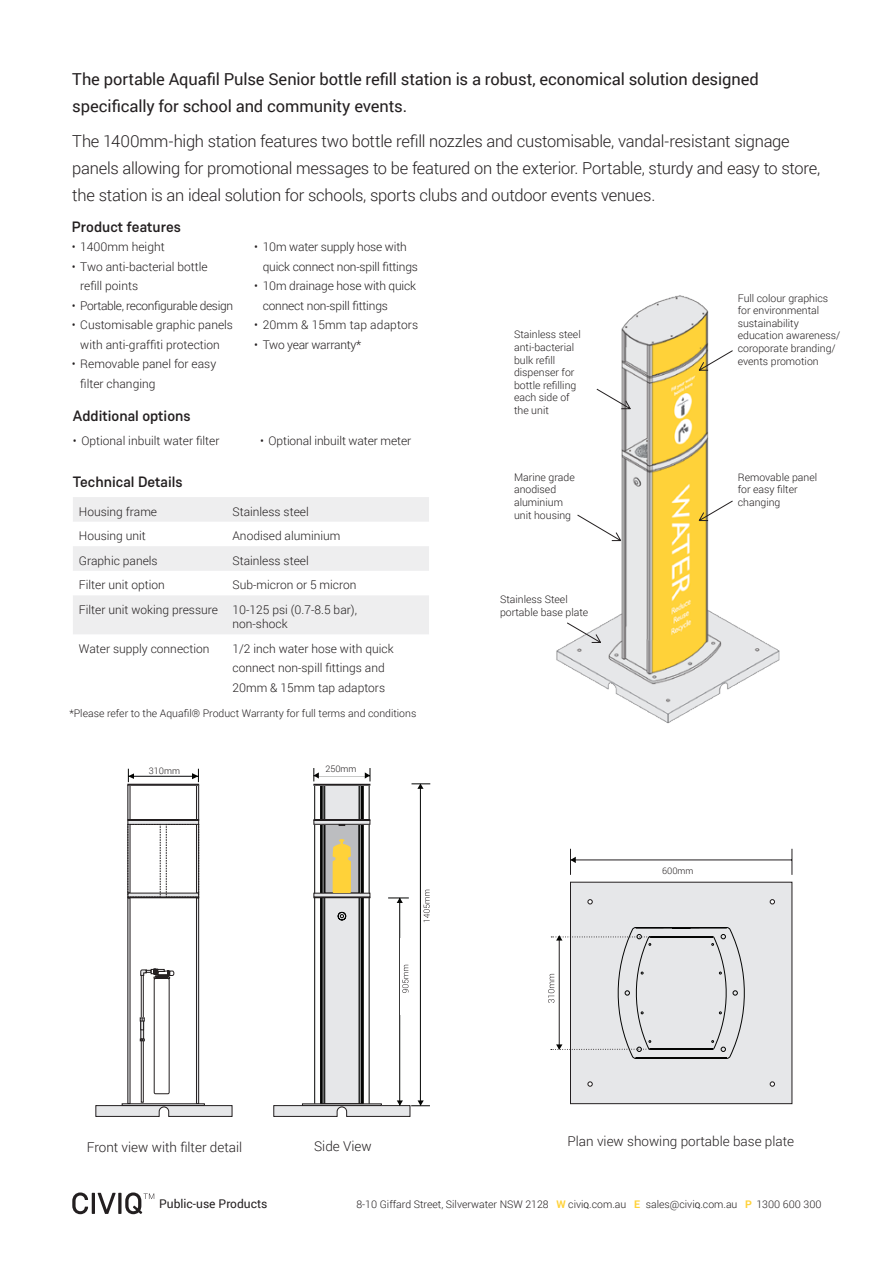
<style>
.page{position:relative;width:893px;height:1263px;background:#fff}
.page>*{position:absolute;margin:0;border:0;box-sizing:border-box;transform-origin:0 0}
.t1{font:300 16.5px/27px "Roboto";letter-spacing:-.015em;color:#231f20}
.t2{font:16.5px/27px "Roboto";letter-spacing:-.005em;color:#231f20}
.t3{font:500 15px "Weissenhof Grotesk";color:#231f20}
.t4{font:300 13.5px "Roboto";color:#231f20}
.t5{font:300 12px/19.5px "Roboto";color:#231f20}
.t6{font:300 12px "Roboto";letter-spacing:-.03em;color:#231f20}
.t7{font:12px "Roboto";color:#231f20}
.t8{font:300 12px "Roboto";letter-spacing:-.02em;color:#231f20}
.t9{font:300 10.5px/12.6px "Roboto";color:#231f20}
.t10{font:300 9px "Roboto";color:#231f20}
.s1{font-weight:700;color:#ffd239}
.s2{font-weight:400;font-size:7.8px}
</style>
<div class="page">
<img style="left:556px;top:295px;width:224px;height:429px">
<svg style="left:72px;top:1192px;width:82px;height:22px"></svg>
<svg style="left:73px;top:497px;width:356px;height:74px"></svg>
<div style="left:73px;top:595px;width:356px;height:39px;background:#eeeeef"></div>
<svg style="left:596px;top:389px;width:35px;height:20px"></svg>
<svg style="left:567px;top:622px;width:34px;height:21px"></svg>
<svg style="left:698px;top:500px;width:35px;height:21px"></svg>
<svg style="left:698px;top:350px;width:35px;height:21px"></svg>
<svg style="left:577px;top:514px;width:44px;height:27px"></svg>
<div style="left:570px;top:882px;width:222px;height:222px;background:#e6e7e9"></div>
<svg style="left:770px;top:1082px;width:5px;height:4px"></svg>
<svg style="left:588px;top:1082px;width:4px;height:4px"></svg>
<svg style="left:588px;top:899px;width:4px;height:5px"></svg>
<svg style="left:770px;top:899px;width:5px;height:5px"></svg>
<hr style="left:570px;top:860px;width:222px;height:1px;background:#231f20">
<svg style="left:792px;top:849px;width:1px;height:26px"></svg>
<svg style="left:570px;top:849px;width:6px;height:26px"></svg>
<svg style="left:548px;top:927px;width:201px;height:132px;background:#dddedf"></svg>
<svg style="left:192px;top:769px;width:7px;height:13px"></svg>
<svg style="left:128px;top:769px;width:7px;height:13px"></svg>
<div style="left:196px;top:898px;width:3px;height:206px;border:1px solid #231f20"></div>
<div style="left:196px;top:785px;width:3px;height:35px;border:1px solid #231f20"></div>
<div style="left:128px;top:784px;width:71px;height:1px;border:1px solid #231f20"></div>
<hr style="left:128px;top:820px;width:71px;height:1px;background:#e6e7e9">
<div style="left:128px;top:819px;width:71px;height:1px;border:1px solid #231f20"></div>
<div style="left:321px;top:785px;width:42px;height:319px;background:#e6e7e9"></div>
<div style="left:325px;top:824px;width:34px;height:69px;background:#bcbdc0"></div>
<div style="left:325px;top:824px;width:34px;height:69px;border:1px solid #231f20"></div>
<svg style="left:337px;top:911px;width:9px;height:10px"></svg>
<hr style="left:321px;top:785px;width:1px;height:319px;background:#040504">
<hr style="left:320px;top:785px;width:1px;height:319px;background:#040504">
<hr style="left:322px;top:785px;width:1px;height:319px;background:#040504">
<hr style="left:324px;top:785px;width:1px;height:319px;background:#040504">
<hr style="left:314px;top:785px;width:1px;height:319px;background:#040504">
<hr style="left:359px;top:785px;width:1px;height:319px;background:#040504">
<hr style="left:362px;top:785px;width:1px;height:319px;background:#040504">
<hr style="left:363px;top:785px;width:1px;height:319px;background:#040504">
<hr style="left:361px;top:785px;width:1px;height:319px;background:#040504">
<hr style="left:360px;top:785px;width:1px;height:319px;background:#040504">
<hr style="left:369px;top:785px;width:1px;height:319px;background:#040504">
<div style="left:313px;top:897px;width:57px;height:1px;border:1px solid #231f20"></div>
<hr style="left:314px;top:820px;width:56px;height:4px;background:#e6e7e9">
<div style="left:313px;top:820px;width:57px;height:5px;border:1px solid #231f20"></div>
<hr style="left:314px;top:820px;width:56px;height:1px;background:#e6e7e9">
<div style="left:313px;top:819px;width:57px;height:1px;border:1px solid #231f20"></div>
<div style="left:313px;top:784px;width:57px;height:1px;border:1px solid #231f20"></div>
<svg style="left:339px;top:824px;width:6px;height:2px"></svg>
<svg style="left:333px;top:839px;width:18px;height:54px"></svg>
<hr style="left:399px;top:898px;width:1px;height:207px;background:#040504">
<hr style="left:420px;top:784px;width:1px;height:321px;background:#040504">
<hr style="left:314px;top:775px;width:56px;height:1px;background:#040504">
<svg style="left:96px;top:968px;width:136px;height:149px"></svg>
<svg style="left:128px;top:824px;width:71px;height:74px"></svg>
<svg style="left:402px;top:964px;width:6px;height:29px"></svg>
<svg style="left:423px;top:890px;width:7px;height:33px"></svg>
<svg style="left:365px;top:768px;width:6px;height:13px"></svg>
<svg style="left:388px;top:898px;width:21px;height:5px"></svg>
<svg style="left:314px;top:768px;width:5px;height:13px"></svg>
<hr style="left:131px;top:776px;width:62px;height:1px;background:#040507">
<svg style="left:411px;top:783px;width:19px;height:6px"></svg>
<svg style="left:273px;top:1100px;width:157px;height:17px"></svg>
<p class="t2" style="left:72px;top:65px;width:688px">The portable Aquafil Pulse Senior bottle refill station is a robust, economical solution designed specifically for school and community events.</p>
<p class="t1" style="left:72px;top:128px;width:749px">The 1400mm-high station features two bottle refill nozzles and customisable, vandal-resistant signage panels allowing for promotional messages to be featured on the exterior. Portable, sturdy and easy to store, the station is an ideal solution for schools, sports clubs and outdoor events venues.</p>
<p class="t3" style="left:72px;top:217px;width:111px">Product features</p>
<p class="t5" style="left:72px;top:237px;width:94px">• 1400mm height</p>
<p class="t5" style="left:80px;top:256px;width:129px;text-indent:-9px">• Two anti-bacterial bottle refill points</p>
<p class="t6" style="left:72px;top:297px;width:163px">• Portable, reconfigurable design</p>
<p class="t5" style="left:72px;top:315px;width:163px;text-align:center">• Customisable graphic panels with anti-graffiti protection</p>
<p class="t5" style="left:80px;top:354px;width:137px;text-indent:-9px">• Removable panel for easy filter changing</p>
<p class="t5" style="left:263px;top:237px;width:157px;text-indent:-9px">• 10m water supply hose with quick connect non-spill fittings</p>
<p class="t5" style="left:263px;top:276px;width:155px;text-indent:-9px">• 10m drainage hose with quick connect non-spill fittings</p>
<p class="t5" style="left:254px;top:315px;width:165px">• 20mm &amp; 15mm tap adaptors</p>
<p class="t8" style="left:254px;top:336px;width:109px">• Two year warranty*</p>
<p class="t3" style="left:73px;top:407px;width:119px">Additional options</p>
<p class="t5" style="left:73px;top:431px;width:148px">• Optional inbuilt water filter</p>
<p class="t5" style="left:260px;top:431px;width:153px">• Optional inbuilt water meter</p>
<p class="t3" style="left:73px;top:472px;width:111px">Technical Details</p>
<p class="t5" style="left:79px;top:501px;width:80px">Housing frame</p>
<p class="t5" style="left:232px;top:501px;width:78px">Stainless steel</p>
<p class="t5" style="left:79px;top:526px;width:69px">Housing unit</p>
<p class="t5" style="left:232px;top:526px;width:110px">Anodised aluminium</p>
<p class="t5" style="left:79px;top:550px;width:80px">Graphic panels</p>
<p class="t5" style="left:232px;top:550px;width:78px">Stainless steel</p>
<p class="t5" style="left:79px;top:575px;width:87px">Filter unit option</p>
<p class="t5" style="left:232px;top:575px;width:125px">Sub-micron or 5 micron</p>
<p class="t5" style="left:79px;top:599px;width:141px">Filter unit woking pressure</p>
<p class="t5" style="left:232px;top:602px;width:126px;line-height:14.4px">10-125 psi (0.7-8.5 bar), non-shock</p>
<p class="t5" style="left:79px;top:638px;width:132px">Water supply connection</p>
<p class="t5" style="left:232px;top:638px;width:163px">1/2 inch water hose with quick connect non-spill fittings and<br>20mm &amp; 15mm tap adaptors</p>
<p class="t9" style="left:69px;top:707px;width:348px">*Please refer to the Aquafil® Product Warranty for full terms and conditions</p>
<p class="t10" style="left:149px;top:764px;width:33px">310mm</p>
<p class="t10" style="left:325px;top:763px;width:33px">250mm</p>
<p class="t9" style="left:514px;top:328px;width:68px">Stainless steel</p>
<p class="t9" style="left:514px;top:341px;width:62px">anti-bacterial</p>
<p class="t9" style="left:514px;top:353px;width:43px">bulk refill</p>
<p class="t9" style="left:514px;top:366px;width:62px">dispenser for</p>
<p class="t9" style="left:514px;top:378px;width:64px">bottle refilling</p>
<p class="t9" style="left:514px;top:391px;width:57px">each side of</p>
<p class="t9" style="left:514px;top:404px;width:36px">the unit</p>
<p class="t9" style="left:514px;top:470px;width:62px">Marine grade</p>
<p class="t9" style="left:514px;top:483px;width:44px">anodised</p>
<p class="t9" style="left:514px;top:496px;width:50px">aluminium</p>
<p class="t9" style="left:514px;top:508px;width:59px">unit housing</p>
<p class="t9" style="left:500px;top:593px;width:90px">Stainless Steel portable base plate</p>
<p class="t9" style="left:738px;top:291px;width:92px">Full colour graphics</p>
<p class="t9" style="left:738px;top:304px;width:83px">for environmental sustainability</p>
<p class="t9" style="left:738px;top:329px;width:104px">education awareness/ coroporate branding/ events promotion</p>
<p class="t9" style="left:738px;top:470px;width:81px">Removable panel</p>
<p class="t9" style="left:738px;top:483px;width:61px">for easy filter changing</p>
<p class="t10" style="left:662px;top:864px;width:33px">600mm</p>
<p class="t4" style="left:87px;top:1137px;width:157px">Front view with filter detail</p>
<p class="t4" style="left:314px;top:1137px;width:59px">Side View</p>
<p class="t4" style="left:567px;top:1131px;width:228px">Plan view showing portable base plate</p>
<p class="t7" style="left:159px;top:1195px;width:110px">Public-use Products</p>
<p class="t9" style="left:356px;top:1197px;width:467px">8-10 Giffard Street, Silverwater NSW 2128 <span class="s1">W</span> civi<span class="s2">Q</span>.com.au <span class="s1">E</span> sales@civi<span class="s2">Q</span>.com.au <span class="s1">P</span> 1300 600 300</p>
</div>
